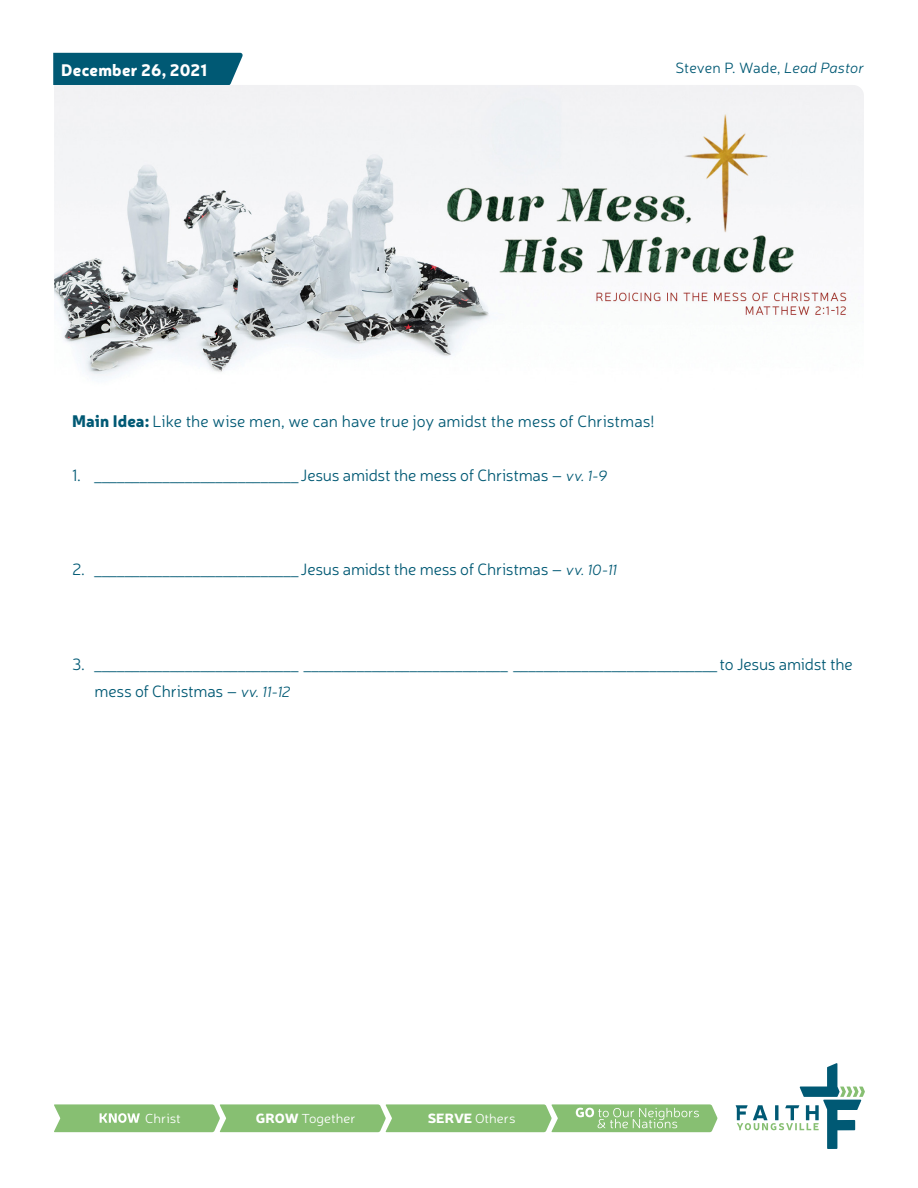
<style>
.page{position:relative;width:918px;height:1188px;background:#fff}
.page>*{position:absolute;margin:0;border:0;box-sizing:border-box;transform-origin:0 0}
.t1{font:300 16.5px "Neris";letter-spacing:-.01em;color:#005974}
.t2{font:900 16.5px "Neris";letter-spacing:.01em;color:#fff}
.t3{font:300 15px "Neris";color:#005974}
.t4{font:300 13.2px "Neris";color:#fff;scale:1.05 1}
.s1{font-style:italic}
.s2{font-weight:900}
.s3{font-size:15px}
.s4{font-style:italic;font-size:15px}
.s5{font-size:16.5px}
</style>
<div class="page">
<img style="left:54px;top:85px;width:810px;height:293px">
<div style="left:53px;top:53px;width:190px;height:32px;background:#005974"></div>
<svg style="left:736px;top:1063px;width:129px;height:86px"></svg>
<svg style="left:54px;top:1104px;width:664px;height:28px;background:#91c47e"></svg>
<p class="t2" style="left:61px;top:58px;width:147px">December 26, 2021</p>
<p class="t3" style="left:676px;top:58px;width:190px">Steven P. Wade, <span class="s1">Lead Pastor</span></p>
<p class="t1" style="left:72px;top:410px;width:584px"><span class="s2">Main Idea:</span> Like the wise men, we can have true joy amidst the mess of Christmas!</p>
<p class="t1" style="left:72px;top:464px;width:537px">1. <span class="s3">___________________________</span> Jesus amidst the mess of Christmas – <span class="s4">vv. 1-9</span></p>
<p class="t1" style="left:72px;top:559px;width:547px">2. <span class="s3">___________________________</span> Jesus amidst the mess of Christmas – <span class="s4">vv. 10-11</span></p>
<p class="t3" style="left:72px;top:654px;width:782px"><span class="s5">3.</span> ___________________________ ___________________________ ___________________________ <span class="s5">to Jesus amidst the</span></p>
<p class="t1" style="left:95px;top:680px;width:197px">mess of Christmas – <span class="s4">vv. 11-12</span></p>
<p class="t4" style="left:145px;top:1110px;width:36px">Christ</p>
<p class="t4" style="left:256px;top:1110px;width:96px"><span class="s2">GROW</span> Together</p>
<p class="t4" style="left:428px;top:1110px;width:85px"><span class="s2">SERVE</span> Others</p>
</div>
